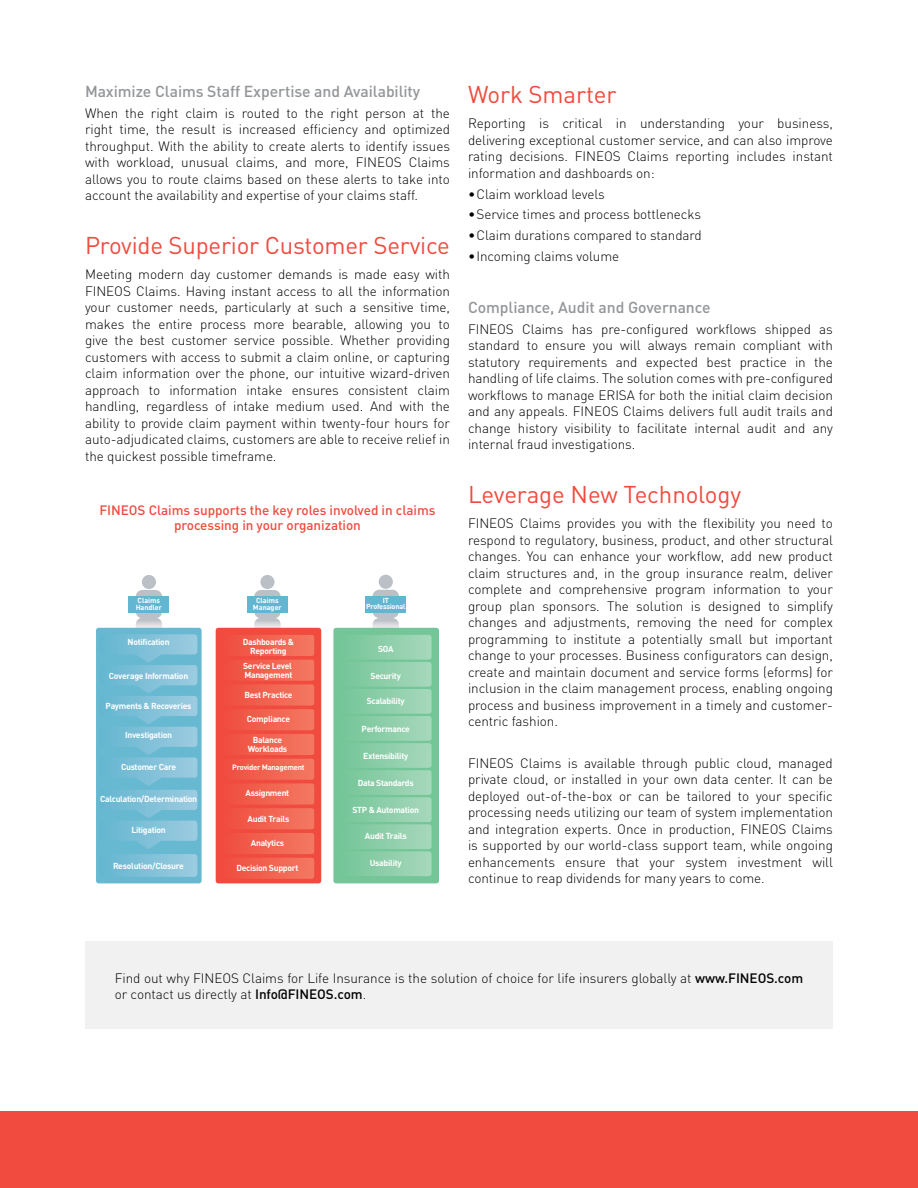
<style>
.page{position:relative;width:918px;height:1188px;background:#fff}
.page>*{position:absolute;margin:0;border:0;box-sizing:border-box;transform-origin:0 0}
.t1{font:24px "DIN Pro";letter-spacing:-.01em;color:#f04b3e}
.t2{font:500 15.75px "DIN Pro";letter-spacing:-.005em;color:#939598}
.t3{font:300 13.5px/16.5px "DIN";letter-spacing:-.005em;color:#000;text-align:justify}
.t4{font:500 13.5px/15px "DIN";letter-spacing:-.005em;color:#f04b3e;text-align:center}
.t5{font:700 8.55px/9.1px "DIN Pro";letter-spacing:-.035em;color:#fff;text-align:center}
.t6{font:700 7.65px "DIN Pro";letter-spacing:-.035em;color:#fff}
.t7{font:700 7.2px/6.6px "DIN Pro";color:#fff;text-align:center}
.t8{font:700 7.2px/6.6px "DIN Pro";letter-spacing:-.025em;color:#fff;text-align:center}
.s1{font-weight:500}
</style>
<div class="page">
<div style="left:0;top:1111px;width:918px;height:77px;background:#f04b3e"></div>
<div style="left:260px;top:575px;width:15px;height:14px;background:#bbbfc6;border-radius:50%"></div>
<div style="left:254px;top:590px;width:27px;height:28px;background:#bbbfc6;border-radius:7px"></div>
<div style="left:247px;top:597px;width:41px;height:16px;background:#63b6d1"></div>
<div style="left:379px;top:575px;width:14px;height:14px;background:#bbbfc6;border-radius:50%"></div>
<div style="left:373px;top:590px;width:26px;height:28px;background:#bbbfc6;border-radius:7px"></div>
<div style="left:366px;top:596px;width:40px;height:16px;background:#63b6d1"></div>
<div style="left:142px;top:575px;width:14px;height:14px;background:#bbbfc6;border-radius:50%"></div>
<div style="left:136px;top:590px;width:26px;height:28px;background:#bbbfc6;border-radius:7px"></div>
<div style="left:129px;top:597px;width:40px;height:16px;background:#63b6d1"></div>
<div style="left:216px;top:628px;width:105px;height:255px;background:#f04b3e;border-radius:3px"></div>
<div style="left:96px;top:628px;width:106px;height:255px;background:#67b9d2;border-radius:3px"></div>
<svg style="left:223px;top:618px;width:91px;height:261px"></svg>
<div style="left:333px;top:628px;width:106px;height:255px;background:#74c699;border-radius:3px"></div>
<svg style="left:340px;top:618px;width:92px;height:258px"></svg>
<svg style="left:100px;top:618px;width:97px;height:259px"></svg>
<div style="left:85px;top:942px;width:748px;height:87px;background:#f1f1f2"></div>
<p class="t2" style="left:85px;top:79px;width:337px">Maximize Claims Staff Expertise and Availability</p>
<p class="t3" style="left:85px;top:105px;width:366px">When the right claim is routed to the right person at the right time, the result is increased efficiency and optimized throughput. With the ability to create alerts to identify issues with workload, unusual claims, and more, FINEOS Claims allows you to route claims based on these alerts to take into account the availability and expertise of your claims staff.</p>
<h1 class="t1" style="left:85px;top:227px;width:366px">Provide Superior Customer Service</h1>
<p class="t3" style="left:85px;top:266px;width:366px">Meeting modern day customer demands is made easy with FINEOS Claims. Having instant access to all the information your customer needs, particularly at such a sensitive time, makes the entire process more bearable, allowing you to give the best customer service possible. Whether providing customers with access to submit a claim online, or capturing claim information over the phone, our intuitive wizard-driven approach to information intake ensures consistent claim handling, regardless of intake medium used. And with the ability to provide claim payment within twenty-four hours for auto-adjudicated claims, customers are able to receive relief in the quickest possible timeframe.</p>
<p class="t4" style="left:99px;top:502px;width:338px">FINEOS Claims supports the key roles involved in claims processing in your organization</p>
<p class="t7" style="left:136px;top:596px;width:28px;text-align:left">Claims<br>Handler</p>
<p class="t7" style="left:253px;top:597px;width:30px">Claims<br>Manager</p>
<p class="t8" style="left:366px;top:596px;width:41px">IT<br>Professional</p>
<p class="t5" style="left:243px;top:636px;width:53px">Dashboards &amp;<br>Reporting</p>
<p class="t5" style="left:243px;top:660px;width:51px;text-align:left">Service Level<br>Management</p>
<p class="t5" style="left:244px;top:690px;width:50px">Best Practice</p>
<p class="t5" style="left:247px;top:714px;width:45px">Compliance</p>
<p class="t5" style="left:248px;top:734px;width:41px">Balance<br>Workloads</p>
<p class="t5" style="left:246px;top:787px;width:45px">Assignment</p>
<p class="t5" style="left:248px;top:813px;width:43px">Audit Trails</p>
<p class="t5" style="left:251px;top:837px;width:35px">Analytics</p>
<p class="t5" style="left:236px;top:862px;width:64px">Decision Support</p>
<p class="t5" style="left:128px;top:636px;width:44px">Notification</p>
<p class="t5" style="left:109px;top:670px;width:81px">Coverage Information</p>
<p class="t5" style="left:106px;top:700px;width:87px">Payments &amp; Recoveries</p>
<p class="t5" style="left:125px;top:730px;width:48px">Investigation</p>
<p class="t5" style="left:121px;top:761px;width:57px">Customer Care</p>
<p class="t6" style="left:232px;top:761px;width:74px">Provider Management</p>
<p class="t5" style="left:100px;top:794px;width:99px">Calculation/Determination</p>
<p class="t5" style="left:131px;top:824px;width:36px">Litigation</p>
<p class="t5" style="left:113px;top:861px;width:72px">Resolution/Closure</p>
<p class="t5" style="left:378px;top:643px;width:17px">SOA</p>
<p class="t5" style="left:371px;top:670px;width:32px">Security</p>
<p class="t5" style="left:367px;top:695px;width:39px">Scalability</p>
<p class="t5" style="left:362px;top:723px;width:50px">Performance</p>
<p class="t5" style="left:363px;top:751px;width:47px">Extensibility</p>
<p class="t5" style="left:358px;top:777px;width:57px">Data Standards</p>
<p class="t5" style="left:353px;top:805px;width:68px">STP &amp; Automation</p>
<p class="t5" style="left:365px;top:831px;width:43px">Audit Trails</p>
<p class="t5" style="left:370px;top:857px;width:33px">Usability</p>
<h1 class="t1" style="left:468px;top:76px;width:150px">Work Smarter</h1>
<p class="t3" style="left:468px;top:115px;width:366px">Reporting is critical in understanding your business, delivering exceptional customer service, and can also improve rating decisions. FINEOS Claims reporting includes instant information and dashboards on:</p>
<p class="t3" style="left:468px;top:185px;width:138px">• Claim workload levels</p>
<p class="t3" style="left:468px;top:206px;width:235px">• Service times and process bottlenecks</p>
<p class="t3" style="left:468px;top:227px;width:235px">• Claim durations compared to standard</p>
<p class="t3" style="left:468px;top:248px;width:153px">• Incoming claims volume</p>
<p class="t2" style="left:468px;top:294px;width:244px">Compliance, Audit and Governance</p>
<p class="t3" style="left:468px;top:320px;width:366px">FINEOS Claims has pre-configured workflows shipped as standard to ensure you will always remain compliant with statutory requirements and expected best practice in the handling of life claims. The solution comes with pre-configured workflows to manage ERISA for both the initial claim decision and any appeals. FINEOS Claims delivers full audit trails and change history visibility to facilitate internal audit and any internal fraud investigations.</p>
<h1 class="t1" style="left:468px;top:476px;width:275px">Leverage New Technology</h1>
<p class="t3" style="left:468px;top:515px;width:366px">FINEOS Claims provides you with the flexibility you need to respond to regulatory, business, product, and other structural changes. You can enhance your workflow, add new product claim structures and, in the group insurance realm, deliver complete and comprehensive program information to your group plan sponsors. The solution is designed to simplify changes and adjustments, removing the need for complex programming to institute a potentially small but important change to your processes. Business configurators can design, create and maintain document and service forms (eforms) for inclusion in the claim management process, enabling ongoing process and business improvement in a timely and customer&shy;centric fashion.</p>
<p class="t3" style="left:468px;top:755px;width:366px">FINEOS Claims is available through public cloud, managed private cloud, or installed in your own data center. It can be deployed out-of-the-box or can be tailored to your specific processing needs utilizing our team of system implementation and integration experts. Once in production, FINEOS Claims is supported by our world-class support team, while ongoing enhancements ensure that your system investment will continue to reap dividends for many years to come.</p>
<p class="t3" style="left:115px;top:970px;width:690px">Find out why FINEOS Claims for Life Insurance is the solution of choice for life insurers globally at <span class="s1">www.FINEOS.com </span>or contact us directly at <span class="s1">Info@FINEOS.com</span>.</p>
</div>
